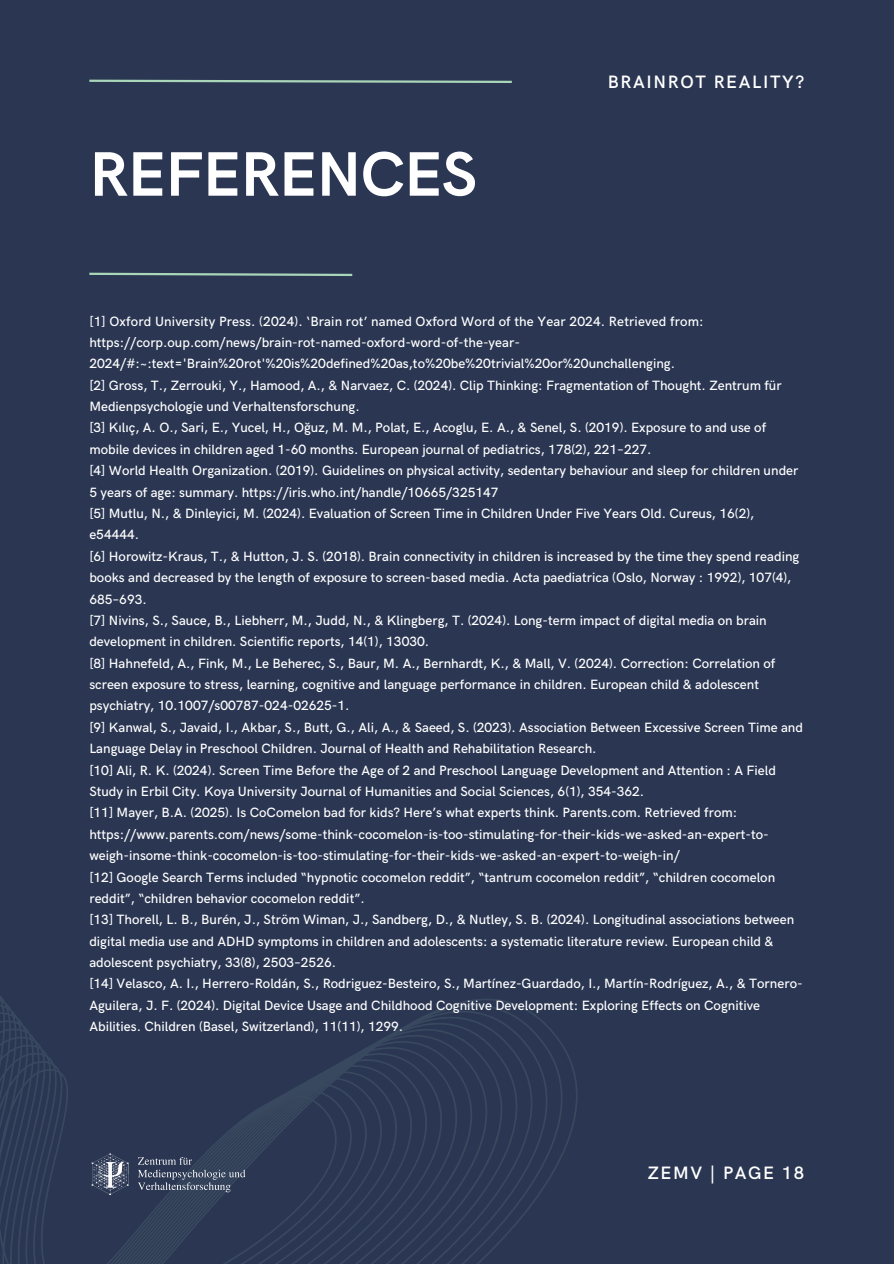
<style>
.page{position:relative;width:894px;height:1264px;background:#fff}
.page>*{position:absolute;margin:0;border:0;box-sizing:border-box;transform-origin:0 0}
.t1{font:700 63px "HK Grotesk";letter-spacing:-.01em;color:#fff}
.t2{font:600 18px "HK Grotesk";letter-spacing:.09em;color:#fff}
.t3{font:500 13.5px/21.3px "HK Grotesk";color:#fff}
</style>
<div class="page">
<div style="left:0;top:0;width:893px;height:1263px;background:#2a3652"></div>
<svg style="left:0;top:996px;width:577px;height:267px"></svg>
<svg style="left:89px;top:79px;width:423px;height:4px"></svg>
<svg style="left:89px;top:272px;width:264px;height:4px"></svg>
<svg style="left:91px;top:1152px;width:38px;height:43px"></svg>
<svg style="left:138px;top:1156px;width:107px;height:36px"></svg>
<p class="t1" style="left:89px;top:139px;width:389px">REFERENCES</p>
<p class="t2" style="left:607px;top:72px;width:198px">BRAINROT REALITY?</p>
<p class="t3" style="left:89px;top:311px;width:615px">[1] Oxford University Press. (2024). ‘Brain rot’ named Oxford Word of the Year 2024. Retrieved from:</p>
<h2 class="t3" style="left:89px;top:332px;width:587px">https://corp.oup.com/news/brain-rot-named-oxford-word-of-the-year-<br>2024/#:~:text='Brain%20rot'%20is%20defined%20as,to%20be%20trivial%20or%20unchallenging.</h2>
<h1 class="t3" style="left:89px;top:375px;width:693px">[2] Gross, T., Zerrouki, Y., Hamood, A., &amp; Narvaez, C. (2024). Clip Thinking: Fragmentation of Thought. Zentrum für<br>Medienpsychologie und Verhaltensforschung.</h1>
<p class="t3" style="left:89px;top:418px;width:678px">[3] Kılıç, A. O., Sari, E., Yucel, H., Oğuz, M. M., Polat, E., Acoglu, E. A., &amp; Senel, S. (2019). Exposure to and use of mobile devices in children aged 1-60 months. European journal of pediatrics, 178(2), 221–227.</p>
<p class="t3" style="left:89px;top:460px;width:710px">[4] World Health Organization. (2019). Guidelines on physical activity, sedentary behaviour and sleep for children under<br>5 years of age: summary. https://iris.who.int/handle/10665/325147</p>
<p class="t3" style="left:89px;top:503px;width:666px">[5] Mutlu, N., &amp; Dinleyici, M. (2024). Evaluation of Screen Time in Children Under Five Years Old. Cureus, 16(2), e54444.</p>
<p class="t3" style="left:89px;top:546px;width:711px">[6] Horowitz-Kraus, T., &amp; Hutton, J. S. (2018). Brain connectivity in children is increased by the time they spend reading books and decreased by the length of exposure to screen-based media. Acta paediatrica (Oslo, Norway : 1992), 107(4),<br>685–693.</p>
<p class="t3" style="left:89px;top:610px;width:678px">[7] Nivins, S., Sauce, B., Liebherr, M., Judd, N., &amp; Klingberg, T. (2024). Long-term impact of digital media on brain development in children. Scientific reports, 14(1), 13030.</p>
<p class="t3" style="left:89px;top:653px;width:687px">[8] Hahnefeld, A., Fink, M., Le Beherec, S., Baur, M. A., Bernhardt, K., &amp; Mall, V. (2024). Correction: Correlation of screen exposure to stress, learning, cognitive and language performance in children. European child &amp; adolescent psychiatry, 10.1007/s00787-024-02625-1.</p>
<p class="t3" style="left:89px;top:717px;width:715px">[9] Kanwal, S., Javaid, I., Akbar, S., Butt, G., Ali, A., &amp; Saeed, S. (2023). Association Between Excessive Screen Time and<br>Language Delay in Preschool Children. Journal of Health and Rehabilitation Research.</p>
<p class="t3" style="left:89px;top:760px;width:688px">[10] Ali, R. K. (2024). Screen Time Before the Age of 2 and Preschool Language Development and Attention : A Field<br>Study in Erbil City. Koya University Journal of Humanities and Social Sciences, 6(1), 354-362.</p>
<p class="t3" style="left:89px;top:802px;width:680px">[11] Mayer, B.A. (2025). Is CoComelon bad for kids? Here’s what experts think. Parents.com. Retrieved from: https://www.parents.com/news/some-think-cocomelon-is-too-stimulating-for-their-kids-we-asked-an-expert-to&shy;weigh-insome-think-cocomelon-is-too-stimulating-for-their-kids-we-asked-an-expert-to-weigh-in/</p>
<p class="t3" style="left:89px;top:866px;width:687px">[12] Google Search Terms included “hypnotic cocomelon reddit”, “tantrum cocomelon reddit”, “children cocomelon reddit”, “children behavior cocomelon reddit”.</p>
<p class="t3" style="left:89px;top:909px;width:706px">[13] Thorell, L. B., Burén, J., Ström Wiman, J., Sandberg, D., &amp; Nutley, S. B. (2024). Longitudinal associations between digital media use and ADHD symptoms in children and adolescents: a systematic literature review. European child &amp; adolescent psychiatry, 33(8), 2503–2526.</p>
<p class="t3" style="left:89px;top:973px;width:714px">[14] Velasco, A. I., Herrero-Roldán, S., Rodriguez-Besteiro, S., Martínez-Guardado, I., Martín-Rodríguez, A., &amp; Tornero-<br>Aguilera, J. F. (2024). Digital Device Usage and Childhood Cognitive Development: Exploring Effects on Cognitive<br>Abilities. Children (Basel, Switzerland), 11(11), 1299.</p>
<p class="t2" style="left:647px;top:1162px;width:158px">ZEMV | PAGE 18</p>
</div>
